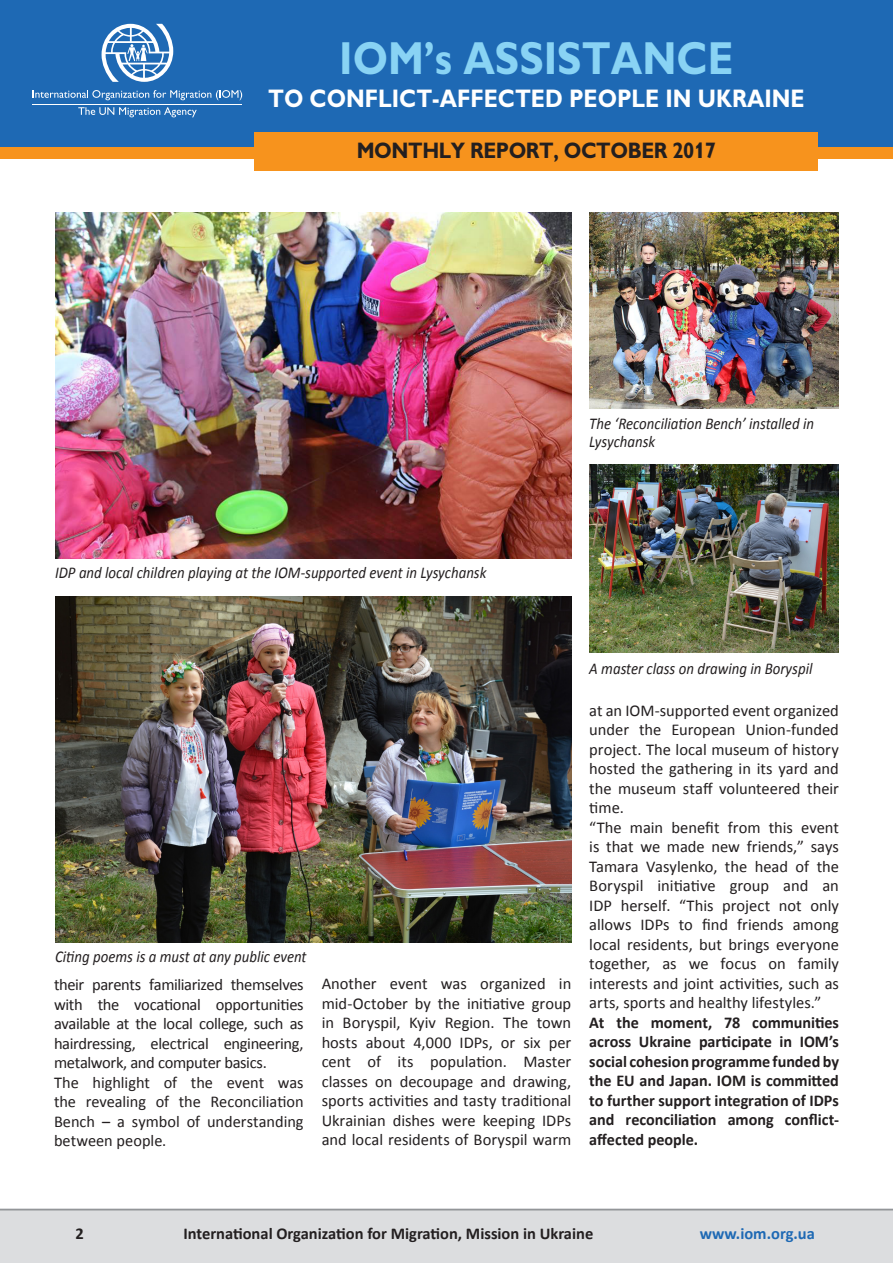
<style>
.page{position:relative;width:893px;height:1263px;background:#fff}
.page>*{position:absolute;margin:0;border:0;box-sizing:border-box;transform-origin:0 0}
.t1{font:700 46.5px "Gill Sans C";color:#89d3f4;scale:.87 1}
.t2{font:700 25.5px "Gill Sans C";color:#fff;scale:.87 1}
.t3{font:700 22.5px "Gill Sans C";letter-spacing:-.02em;color:#231f20;scale:.9 1}
.t4{font:16.5px/19.5px "Calibri";letter-spacing:-.005em;color:#231f20;text-align:justify}
.t5{font:700 16.5px/19.5px "Calibri";color:#231f20;text-align:justify}
.t6{font:italic 16.5px/18px "Calibri";color:#231f20;scale:.9 1}
.t7{font:700 16.5px "Calibri";color:#1e69b4}
</style>
<div class="page">
<img style="left:55px;top:213px;width:516px;height:345px">
<img style="left:589px;top:213px;width:250px;height:195px">
<img style="left:55px;top:597px;width:516px;height:345px">
<img style="left:589px;top:464px;width:250px;height:188px">
<div style="left:0;top:1209px;width:893px;height:54px;background:#dcdddf"></div>
<hr style="left:0;top:1209px;width:893px;height:1px;background:#939598">
<div style="left:0;top:0;width:893px;height:151px;background:#1e69b4"></div>
<div style="left:0;top:147px;width:893px;height:11px;background:#f7931d"></div>
<div style="left:255px;top:132px;width:563px;height:39px;background:#f7931d"></div>
<svg style="left:102px;top:24px;width:71px;height:58px"></svg>
<hr style="left:32px;top:104px;width:210px;height:1px;background:#fff">
<svg style="left:33px;top:90px;width:209px;height:10px"></svg>
<svg style="left:78px;top:107px;width:119px;height:10px"></svg>
<h1 class="t1" style="left:339px;top:32px;width:455px">IOM’s ASSISTANCE</h1>
<h2 class="t2" style="left:268px;top:84px;width:618px">TO CONFLICT-AFFECTED PEOPLE IN UKRAINE</h2>
<h3 class="t3" style="left:357px;top:138px;width:401px">MONTHLY REPORT, OCTOBER 2017</h3>
<p class="t6" style="left:589px;top:414px;width:251px">The ‘Reconciliation Bench’ installed in<br>Lysychansk</p>
<p class="t6" style="left:55px;top:563px;width:481px">IDP and local children playing at the IOM-supported event in Lysychansk</p>
<p class="t6" style="left:55px;top:947px;width:281px">Citing poems is a must at any public event</p>
<p class="t4" style="left:54px;top:975px;width:251px">their parents familiarized themselves with the vocational opportunities available at the local college, such as hairdressing, electrical engineering, metalwork, and computer basics.</p>
<p class="t4" style="left:54px;top:1073px;width:251px">The highlight of the event was the revealing of the Reconciliation Bench – a symbol of understanding between people.</p>
<p class="t4" style="left:322px;top:974px;width:251px">Another event was organized in mid-October by the initiative group in Boryspil, Kyiv Region. The town hosts about 4,000 IDPs, or six per cent of its population. Master classes on decoupage and drawing, sports activities and tasty traditional Ukrainian dishes were keeping IDPs and local residents of Boryspil warm</p>
<p class="t6" style="left:589px;top:659px;width:249px">A master class on drawing in Boryspil</p>
<p class="t4" style="left:589px;top:700px;width:251px">at an IOM-supported event organized under the European Union-funded project. The local museum of history hosted the gathering in its yard and the museum staff volunteered their time.</p>
<p class="t4" style="left:589px;top:817px;width:251px">“The main benefit from this event is that we made new friends,” says Tamara Vasylenko, the head of the Boryspil initiative group and an IDP herself. “This project not only allows IDPs to find friends among local residents, but brings everyone together, as we focus on family interests and joint activities, such as arts, sports and healthy lifestyles.”</p>
<p class="t5" style="left:589px;top:1012px;width:251px">At the moment, 78 communities across Ukraine participate in IOM’s social cohesion programme funded by the EU and Japan. IOM is committed to further support integration of IDPs and reconciliation among conflict&shy;affected people.</p>
<p class="t5" style="left:75px;top:1224px;width:10px">2</p>
<p class="t5" style="left:183px;top:1224px;width:411px">International Organization for Migration, Mission in Ukraine</p>
<p class="t7" style="left:700px;top:1223px;width:117px">www.iom.org.ua</p>
</div>
